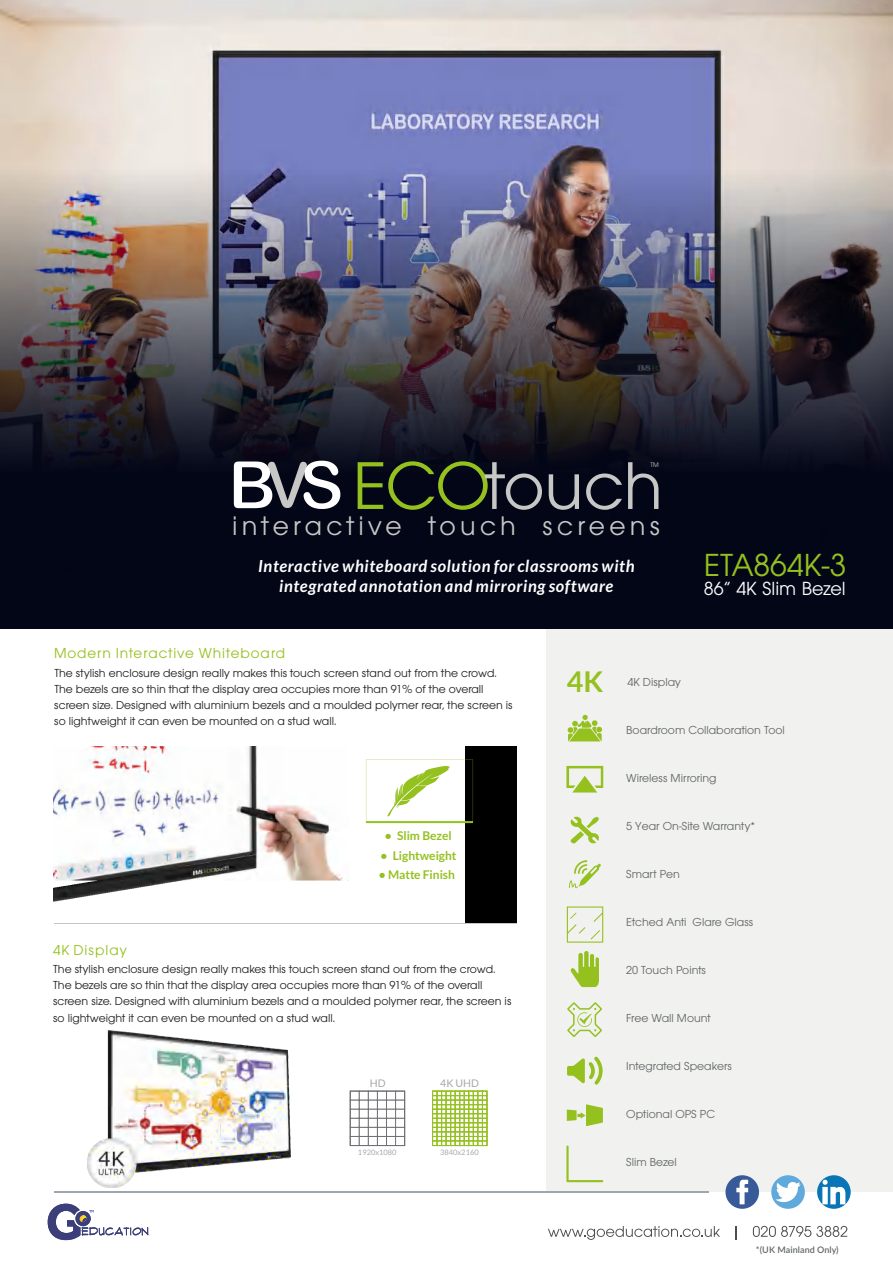
<style>
.page{position:relative;width:893px;height:1262px;background:#fff}
.page>*{position:absolute;margin:0;border:0;box-sizing:border-box;transform-origin:0 0}
.t1{font:69.75px "Avignon";letter-spacing:-.01em;color:#c7c7c6}
.t2{font:33px "Avignon";color:#95c11f}
.t3{font:700 28.5px "Lato";color:#95c11f}
.t4{font:27.75px "Avignon";letter-spacing:.155em;color:#c7c7c6}
.t5{font:19.65px "Avignon";color:#fff}
.t6{font:italic 700 16.5px/19.8px "Lato";letter-spacing:.04em;color:#fff;text-align:center}
.t7{font:15px "Avignon";letter-spacing:.065em;color:#95c11f}
.t8{font:12px/16.2px "Avignon";color:#1d1d1b}
.t9{font:12px "Avignon";color:#616668}
.t10{font:700 12px "Lato";color:#95c11f}
.t11{font:10.5px "Lato";color:#a6a9ac}
.t12{font:600 9px "Lato";letter-spacing:.01em;color:#616668}
.t13{font:7.5px "Lato";color:#a6a9ac}
.t14{font:6.75px "Avignon";color:#c7c7c6}
.s1{color:#95c11f}
</style>
<div class="page">
<div style="left:546px;top:614px;width:346px;height:577px;background:#f1f1f0"></div>
<div style="left:465px;top:746px;width:52px;height:177px;background:#000"></div>
<hr style="left:54px;top:923px;width:463px;height:1px;background:#c5c3c3">
<img style="left:0;top:13px;width:892px;height:615px">
<svg style="left:366px;top:759px;width:107px;height:64px"></svg>
<div style="left:359px;top:1091px;width:9px;height:9px;border:1px solid #6f7073"></div>
<div style="left:368px;top:1091px;width:9px;height:9px;border:1px solid #6f7073"></div>
<div style="left:377px;top:1091px;width:9px;height:9px;border:1px solid #6f7073"></div>
<div style="left:386px;top:1091px;width:10px;height:9px;border:1px solid #6f7073"></div>
<div style="left:395px;top:1091px;width:10px;height:9px;border:1px solid #6f7073"></div>
<div style="left:350px;top:1100px;width:9px;height:9px;border:1px solid #6f7073"></div>
<div style="left:359px;top:1100px;width:9px;height:9px;border:1px solid #6f7073"></div>
<div style="left:368px;top:1100px;width:9px;height:9px;border:1px solid #6f7073"></div>
<div style="left:377px;top:1100px;width:9px;height:9px;border:1px solid #6f7073"></div>
<div style="left:386px;top:1100px;width:10px;height:9px;border:1px solid #6f7073"></div>
<div style="left:395px;top:1100px;width:10px;height:9px;border:1px solid #6f7073"></div>
<div style="left:350px;top:1109px;width:9px;height:9px;border:1px solid #6f7073"></div>
<div style="left:359px;top:1109px;width:9px;height:9px;border:1px solid #6f7073"></div>
<div style="left:368px;top:1109px;width:9px;height:9px;border:1px solid #6f7073"></div>
<div style="left:377px;top:1109px;width:9px;height:9px;border:1px solid #6f7073"></div>
<div style="left:386px;top:1109px;width:10px;height:9px;border:1px solid #6f7073"></div>
<div style="left:395px;top:1109px;width:10px;height:9px;border:1px solid #6f7073"></div>
<div style="left:350px;top:1118px;width:9px;height:9px;border:1px solid #6f7073"></div>
<div style="left:359px;top:1118px;width:9px;height:9px;border:1px solid #6f7073"></div>
<div style="left:368px;top:1118px;width:9px;height:9px;border:1px solid #6f7073"></div>
<div style="left:377px;top:1118px;width:9px;height:9px;border:1px solid #6f7073"></div>
<div style="left:386px;top:1118px;width:10px;height:9px;border:1px solid #6f7073"></div>
<div style="left:395px;top:1118px;width:10px;height:9px;border:1px solid #6f7073"></div>
<div style="left:350px;top:1127px;width:9px;height:9px;border:1px solid #6f7073"></div>
<div style="left:359px;top:1127px;width:9px;height:9px;border:1px solid #6f7073"></div>
<div style="left:368px;top:1127px;width:9px;height:9px;border:1px solid #6f7073"></div>
<div style="left:377px;top:1127px;width:9px;height:9px;border:1px solid #6f7073"></div>
<div style="left:386px;top:1127px;width:10px;height:9px;border:1px solid #6f7073"></div>
<div style="left:395px;top:1127px;width:10px;height:9px;border:1px solid #6f7073"></div>
<div style="left:350px;top:1136px;width:9px;height:9px;border:1px solid #6f7073"></div>
<div style="left:359px;top:1136px;width:9px;height:9px;border:1px solid #6f7073"></div>
<div style="left:368px;top:1136px;width:9px;height:9px;border:1px solid #6f7073"></div>
<div style="left:377px;top:1136px;width:9px;height:9px;border:1px solid #6f7073"></div>
<div style="left:386px;top:1136px;width:10px;height:9px;border:1px solid #6f7073"></div>
<div style="left:395px;top:1136px;width:10px;height:9px;border:1px solid #6f7073"></div>
<svg style="left:432px;top:1092px;width:55px;height:54px"></svg>
<div style="left:432px;top:1090px;width:55px;height:55px;border:1px solid #95c11f"></div>
<div style="left:350px;top:1090px;width:55px;height:55px;border:1px solid #6f7073"></div>
<svg style="left:567px;top:715px;width:35px;height:26px"></svg>
<svg style="left:566px;top:766px;width:37px;height:26px"></svg>
<svg style="left:569px;top:860px;width:32px;height:28px"></svg>
<svg style="left:570px;top:951px;width:29px;height:36px"></svg>
<svg style="left:567px;top:1104px;width:36px;height:22px"></svg>
<svg style="left:567px;top:1056px;width:35px;height:28px"></svg>
<svg style="left:570px;top:816px;width:29px;height:28px"></svg>
<svg style="left:567px;top:906px;width:36px;height:36px"></svg>
<svg style="left:566px;top:1145px;width:37px;height:37px"></svg>
<svg style="left:567px;top:1002px;width:35px;height:35px"></svg>
<hr style="left:54px;top:1191px;width:654px;height:1px;background:#9fa5ac">
<svg style="left:548px;top:1226px;width:172px;height:13px"></svg>
<svg style="left:735px;top:1226px;width:1px;height:13px"></svg>
<svg style="left:752px;top:1225px;width:23px;height:11px"></svg>
<svg style="left:781px;top:1225px;width:66px;height:11px"></svg>
<div style="left:725px;top:1175px;width:34px;height:33px;background:#395a99;border-radius:17px"></div>
<svg style="left:736px;top:1179px;width:12px;height:25px"></svg>
<div style="left:771px;top:1175px;width:33px;height:33px;background:#60a9dc;border-radius:17px"></div>
<svg style="left:775px;top:1182px;width:25px;height:20px"></svg>
<svg style="left:48px;top:1203px;width:100px;height:37px"></svg>
<svg style="left:234px;top:460px;width:106px;height:49px"></svg>
<img style="left:54px;top:746px;width:294px;height:155px">
<img style="left:87px;top:1030px;width:204px;height:157px">
<svg style="left:817px;top:1175px;width:33px;height:33px"></svg>
<svg style="left:822px;top:1179px;width:23px;height:25px"></svg>
<h1 class="t1" style="left:352px;top:432px;width:312px"><span class="s1">ECO</span>touch</h1>
<h3 class="t4" style="left:232px;top:504px;width:430px">interactive touch screens</h3>
<h3 class="t6" style="left:258px;top:557px;width:378px">Interactive whiteboard solution for classrooms with integrated annotation and mirroring software</h3>
<p class="t14" style="left:650px;top:459px;width:10px">TM</p>
<p class="t7" style="left:54px;top:641px;width:232px">Modern Interactive Whiteboard</p>
<h2 class="t2" style="left:704px;top:539px;width:144px">ETA864K-3</h2>
<h3 class="t5" style="left:704px;top:573px;width:143px">86” 4K Slim Bezel</h3>
<p class="t8" style="left:54px;top:663px;width:460px">The stylish enclosure design really makes this touch screen stand out from the crowd.<br>The bezels are so thin that the display area occupies more than 91% of the overall screen size. Designed with aluminium bezels and a moulded polymer rear, the screen is so lightweight it can even be mounted on a stud wall.</p>
<p class="t7" style="left:53px;top:938px;width:75px">4K Display</p>
<p class="t10" style="left:385px;top:830px;width:68px">• Slim Bezel</p>
<p class="t10" style="left:380px;top:850px;width:77px">• Lightweight</p>
<p class="t10" style="left:379px;top:869px;width:78px">• Matte Finish</p>
<p class="t8" style="left:53px;top:960px;width:460px">The stylish enclosure design really makes this touch screen stand out from the crowd.<br>The bezels are so thin that the display area occupies more than 91% of the overall screen size. Designed with aluminium bezels and a moulded polymer rear, the screen is so lightweight it can even be mounted on a stud wall.</p>
<p class="t11" style="left:370px;top:1078px;width:17px">HD</p>
<p class="t11" style="left:440px;top:1078px;width:40px">4K UHD</p>
<p class="t13" style="left:358px;top:1148px;width:40px">1920x1080</p>
<p class="t13" style="left:440px;top:1148px;width:40px">3840x2160</p>
<h3 class="t3" style="left:567px;top:669px;width:38px">4K</h3>
<p class="t9" style="left:627px;top:672px;width:55px">4K Display</p>
<p class="t9" style="left:626px;top:720px;width:160px">Boardroom Collaboration Tool</p>
<p class="t9" style="left:626px;top:768px;width:92px">Wireless Mirroring</p>
<p class="t9" style="left:626px;top:816px;width:130px">5 Year On-Site Warranty*</p>
<p class="t9" style="left:626px;top:865px;width:55px">Smart Pen</p>
<p class="t9" style="left:626px;top:912px;width:129px">Etched Anti Glare Glass</p>
<p class="t9" style="left:626px;top:960px;width:81px">20 Touch Points</p>
<p class="t9" style="left:626px;top:1008px;width:86px">Free Wall Mount</p>
<p class="t9" style="left:626px;top:1056px;width:107px">Integrated Speakers</p>
<p class="t9" style="left:626px;top:1104px;width:90px">Optional OPS PC</p>
<p class="t9" style="left:626px;top:1152px;width:52px">Slim Bezel</p>
<p class="t12" style="left:755px;top:1245px;width:84px">*(UK Mainland Only)</p>
</div>
